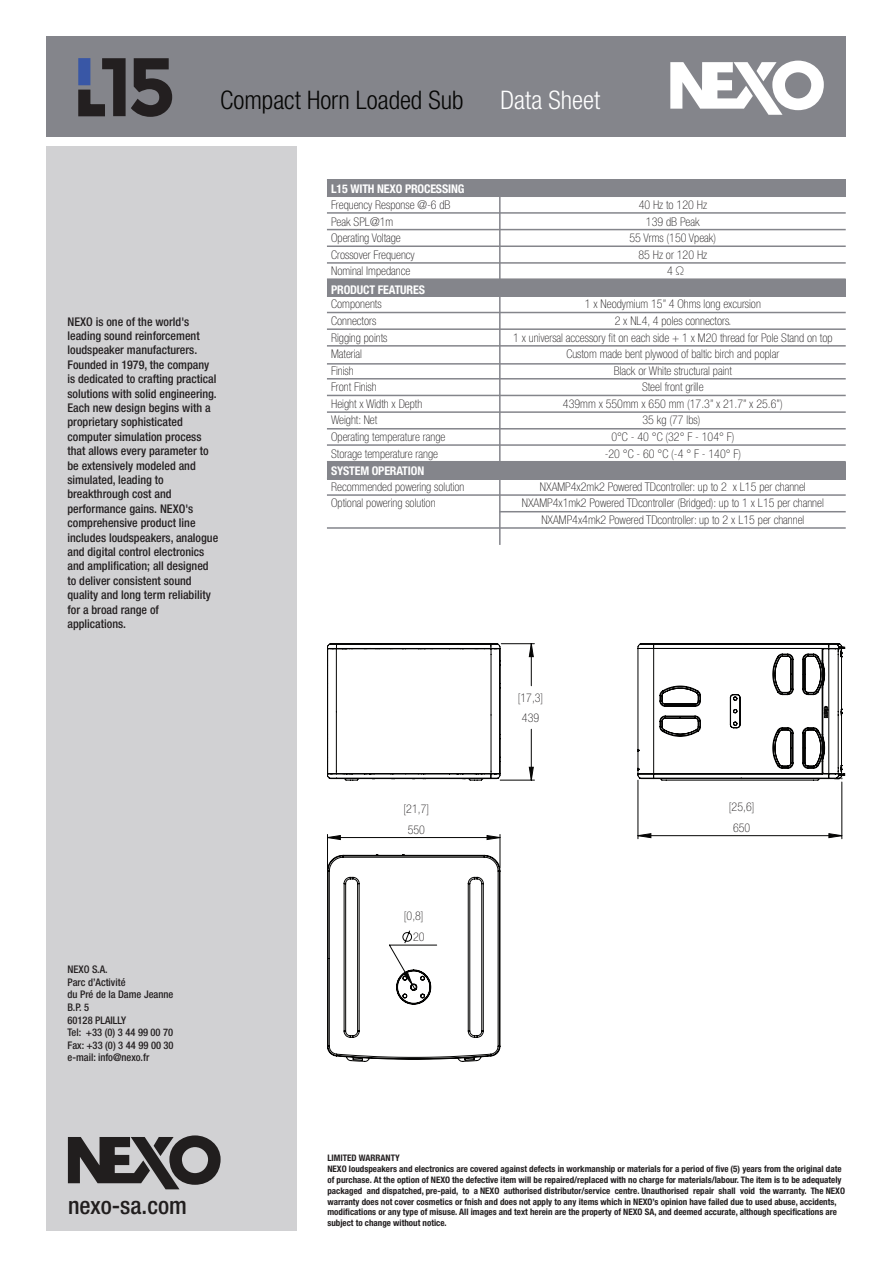
<style>
.page{position:relative;width:893px;height:1263px;background:#fff}
.page>*{position:absolute;margin:0;border:0;box-sizing:border-box;transform-origin:0 0}
.t1{font:300 condensed 25.65px "Helvetica Neue LT Pro";color:#050504}
.t2{font:300 condensed 25.65px "Helvetica Neue LT Pro";color:#fff}
.t3{font:500 condensed 24px "Helvetica Neue LT Pro";color:#211e1e}
.t4{font:100 condensed 12px/16.5px "Helvetica Neue LT Pro";color:#201d1e;text-align:center}
.t5{font:500 condensed 12px/14.4px "Helvetica Neue LT Pro";color:#231f20}
.t6{font:700 condensed 12px "Helvetica Neue LT Pro";letter-spacing:-.015em;color:#fff}
.t7{font:500 condensed 10.5px/12.6px "Helvetica Neue LT Pro";color:#231f20}
.t8{font:700 condensed 9px/10.8px "Helvetica Neue LT Pro";color:#231f20}
</style>
<div class="page">
<div style="left:46px;top:147px;width:251px;height:1084px;background:#d1d1d3"></div>
<svg style="left:68px;top:1135px;width:153px;height:54px"></svg>
<hr style="left:327px;top:527px;width:519px;height:2px;background:#84858b">
<hr style="left:499px;top:511px;width:347px;height:1px;background:#84858b">
<hr style="left:327px;top:494px;width:519px;height:2px;background:#84858b">
<hr style="left:327px;top:461px;width:519px;height:1px;background:#84858b">
<hr style="left:327px;top:444px;width:519px;height:2px;background:#84858b">
<hr style="left:327px;top:428px;width:519px;height:1px;background:#84858b">
<hr style="left:327px;top:411px;width:519px;height:2px;background:#84858b">
<hr style="left:327px;top:395px;width:519px;height:1px;background:#84858b">
<hr style="left:327px;top:378px;width:519px;height:1px;background:#84858b">
<hr style="left:327px;top:345px;width:519px;height:2px;background:#84858b">
<hr style="left:327px;top:363px;width:519px;height:2px;background:#84858b">
<hr style="left:327px;top:328px;width:519px;height:2px;background:#84858b">
<hr style="left:327px;top:312px;width:519px;height:1px;background:#84858b">
<hr style="left:327px;top:278px;width:519px;height:2px;background:#84858b">
<hr style="left:327px;top:262px;width:519px;height:2px;background:#84858b">
<hr style="left:327px;top:245px;width:519px;height:2px;background:#84858b">
<hr style="left:327px;top:229px;width:519px;height:1px;background:#84858b">
<hr style="left:327px;top:212px;width:519px;height:2px;background:#84858b">
<hr style="left:327px;top:179px;width:519px;height:2px;background:#84858b">
<hr style="left:499px;top:183px;width:2px;height:362px;background:#84858b">
<div style="left:327px;top:180px;width:519px;height:17px;background:#84858b"></div>
<div style="left:327px;top:280px;width:519px;height:17px;background:#84858b"></div>
<div style="left:327px;top:462px;width:519px;height:17px;background:#84858b"></div>
<div style="left:46px;top:36px;width:800px;height:100px;background:#84858b"></div>
<svg style="left:670px;top:61px;width:154px;height:54px"></svg>
<hr style="left:638px;top:780px;width:1px;height:59px;background:#050504">
<hr style="left:842px;top:782px;width:1px;height:57px;background:#050504">
<svg style="left:637px;top:833px;width:205px;height:5px"></svg>
<svg style="left:327px;top:643px;width:207px;height:419px"></svg>
<svg style="left:637px;top:643px;width:207px;height:138px"></svg>
<svg style="left:78px;top:58px;width:94px;height:59px"></svg>
<h1 class="t1" style="left:220px;top:85px;width:245px">Compact Horn Loaded Sub</h1>
<h1 class="t2" style="left:500px;top:85px;width:101px">Data Sheet</h1>
<p class="t5" style="left:68px;top:314px;width:152px">NEXO is one of the world's leading sound reinforcement loudspeaker manufacturers.<br>Founded in 1979, the company is dedicated to crafting practical solutions with solid engineering.<br>Each new design begins with a proprietary sophisticated computer simulation process that allows every parameter to be extensively modeled and simulated, leading to breakthrough cost and performance gains. NEXO's comprehensive product line includes loudspeakers, analogue and digital control electronics and amplification; all designed to deliver consistent sound quality and long term reliability for a broad range of applications.</p>
<p class="t7" style="left:68px;top:963px;width:108px">NEXO S.A.<br>Parc d’Activité<br>du Pré de la Dame Jeanne<br>B.P. 5<br>60128 PLAILLY<br>Tel: +33 (0) 3 44 99 00 70<br>Fax: +33 (0) 3 44 99 00 30 e-mail: info@nexo.fr</p>
<h2 class="t3" style="left:68px;top:1191px;width:120px">nexo-sa.com</h2>
<p class="t6" style="left:331px;top:181px;width:135px">L15 WITH NEXO PROCESSING</p>
<p class="t4" style="left:331px;top:197px;width:121px;text-align:left">Frequency Response @-6 dB<br>Peak SPL@1m<br>Operating Voltage<br>Crossover Frequency<br>Nominal Impedance</p>
<p class="t4" style="left:331px;top:296px;width:116px;text-align:left">Components<br>Connectors<br>Rigging points<br>Material<br>Finish<br>Front Finish<br>Height x Width x Depth<br>Weight: Net<br>Operating temperature range<br>Storage temperature range</p>
<p class="t4" style="left:331px;top:479px;width:135px;text-align:left">Recommended powering solution<br>Optional powering solution</p>
<p class="t6" style="left:331px;top:283px;width:95px">PRODUCT FEATURES</p>
<p class="t6" style="left:331px;top:464px;width:95px">SYSTEM OPERATION</p>
<p class="t4" style="left:629px;top:197px;width:88px">40 Hz to 120 Hz<br>139 dB Peak<br>55 Vrms (150 Vpeak)<br>85 Hz or 120 Hz<br>4 Ω</p>
<p class="t4" style="left:513px;top:296px;width:321px">1 x Neodymium 15” 4 Ohms long excursion<br>2 x NL4, 4 poles connectors.<br>1 x universal accessory fit on each side + 1 x M20 thread for Pole Stand on top Custom made bent plywood of baltic birch and poplar<br>Black or White structural paint<br>Steel front grille<br>439mm x 550mm x 650 mm (17.3” x 21.7” x 25.6”)<br>35 kg (77 lbs)<br>0°C - 40 °C (32° F - 104° F)<br>-20 °C - 60 °C (-4 ° F - 140° F)</p>
<p class="t4" style="left:522px;top:479px;width:304px">NXAMP4x2mk2 Powered TDcontroller: up to 2 x L15 per channel<br>NXAMP4x1mk2 Powered TDcontroller (Bridged): up to 1 x L15 per channel<br>NXAMP4x4mk2 Powered TDcontroller: up to 2 x L15 per channel</p>
<p class="t4" style="left:404px;top:799px;width:27px;line-height:20.7px">[21,7]<br>550</p>
<p class="t4" style="left:404px;top:906px;width:22px;line-height:20.7px;text-align:right">[0,8]<br>20</p>
<p class="t4" style="left:518px;top:687px;width:27px;line-height:20.7px">[17,3]<br>439</p>
<p class="t4" style="left:729px;top:797px;width:27px;line-height:20.7px">[25,6]<br>650</p>
<p class="t8" style="left:327px;top:1152px;width:519px">LIMITED WARRANTY<br>NEXO loudspeakers and electronics are covered against defects in workmanship or materials for a period of five (5) years from the original date of purchase. At the option of NEXO the defective item will be repaired/replaced with no charge for materials/labour. The item is to be adequately packaged and dispatched, pre-paid, to a NEXO authorised distributor/service centre. Unauthorised repair shall void the warranty. The NEXO warranty does not cover cosmetics or fnish and does not apply to any items which in NEXO’s opinion have failed due to used abuse, accidents, modifications or any type of misuse. All images and text herein are the property of NEXO SA, and deemed accurate, although specifications are subject to change without notice.</p>
</div>
